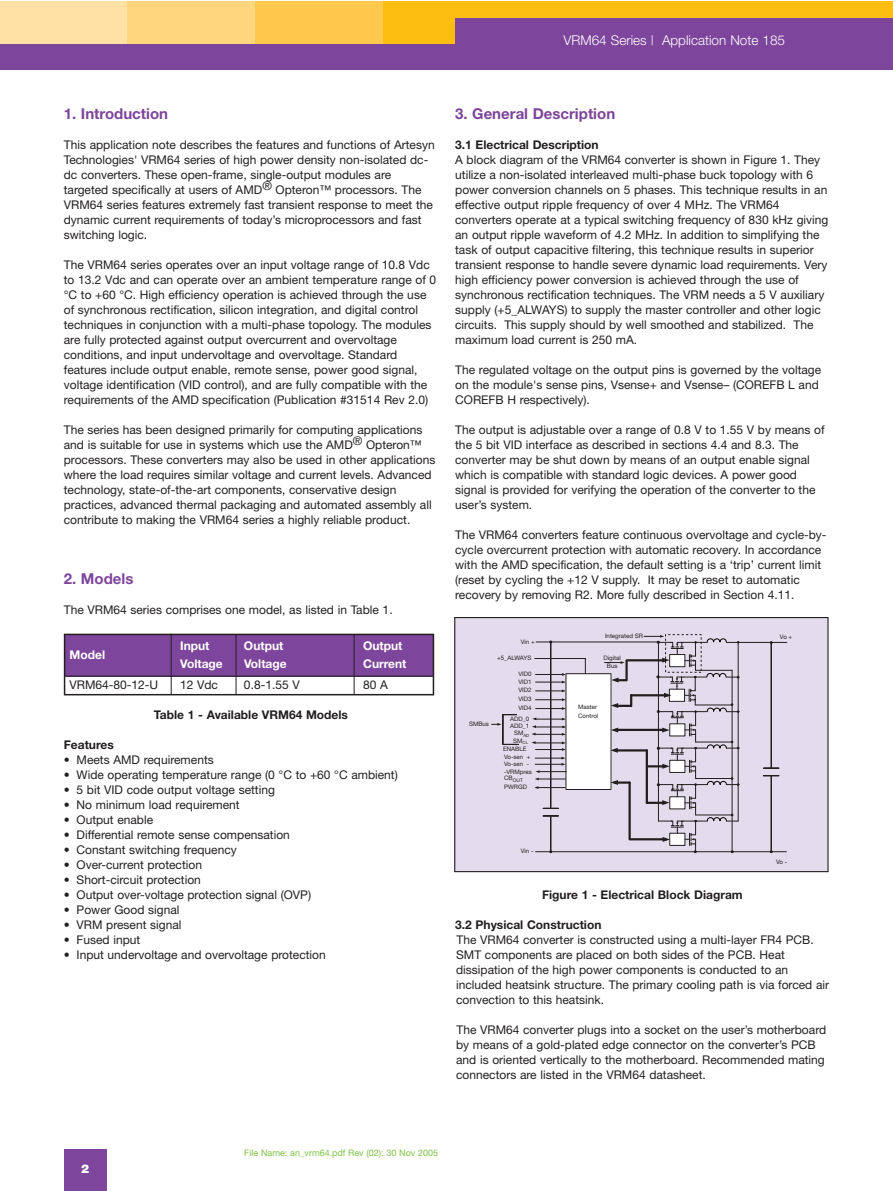
<style>
.page{position:relative;width:893px;height:1191px;background:#fff}
.page>*{position:absolute;margin:0;border:0;box-sizing:border-box;transform-origin:0 0}
.t1{font:700 15px "Helvetica Neue";color:#7d459b}
.t2{font:300 13.5px "Helvetica Neue";color:#fff}
.t3{font:12px/15px "Helvetica Neue";color:#231f20}
.t4{font:700 12px "Helvetica Neue";color:#231f20}
.t5{font:700 12px "Helvetica Neue";color:#fff}
.t6{font:900 12px "Helvetica Neue";color:#fff}
.t7{font:9px "Helvetica Neue";color:#7cc242}
.t8{font:6.15px/7.6px "Helvetica Neue";color:#231f20}
.t9{font:4.95px "Helvetica Neue";color:#231f20}
</style>
<div class="page">
<div style="left:64px;top:635px;width:370px;height:41px;background:#7d459b"></div>
<hr style="left:171px;top:634px;width:1px;height:61px;background:#231f20">
<hr style="left:236px;top:635px;width:1px;height:60px;background:#231f20">
<hr style="left:354px;top:635px;width:1px;height:60px;background:#231f20">
<div style="left:64px;top:1150px;width:42px;height:41px;background:#7d459b"></div>
<div style="left:0;top:2px;width:128px;height:42px;background:#ffe1a5"></div>
<div style="left:128px;top:2px;width:127px;height:42px;background:#ffd67d"></div>
<div style="left:255px;top:2px;width:128px;height:42px;background:#ffc94e"></div>
<div style="left:383px;top:2px;width:509px;height:42px;background:#febe10"></div>
<div style="left:455px;top:19px;width:437px;height:25px;background:#7d459b"></div>
<div style="left:0;top:44px;width:892px;height:26px;background:#7d459b"></div>
<div style="left:455px;top:618px;width:373px;height:254px;background:#e4dcec"></div>
<div style="left:454px;top:617px;width:374px;height:255px;border:1px solid #231f20"></div>
<div style="left:665px;top:634px;width:36px;height:39px;border:1px dashed #231f20"></div>
<svg style="left:491px;top:714px;width:27px;height:31px"></svg>
<svg style="left:531px;top:635px;width:256px;height:219px"></svg>
<hr style="left:65px;top:676px;width:367px;height:1px;background:#231f20">
<div style="left:64px;top:634px;width:370px;height:61px;border:2px solid #231f20"></div>
<p class="t2" style="left:563px;top:35px;width:223px">VRM64 Series | Application Note 185</p>
<p class="t1" style="left:64px;top:108px;width:106px">1. Introduction</p>
<p class="t3" style="left:64px;top:138px;width:372px">This application note describes the features and functions of Artesyn Technologies' VRM64 series of high power density non-isolated dc&shy;dc converters. These open-frame, single-output modules are targeted specifically at users of AMD® Opteron™ processors. The VRM64 series features extremely fast transient response to meet the dynamic current requirements of today’s microprocessors and fast switching logic.</p>
<p class="t3" style="left:64px;top:258px;width:374px">The VRM64 series operates over an input voltage range of 10.8 Vdc to 13.2 Vdc and can operate over an ambient temperature range of 0 °C to +60 °C. High efficiency operation is achieved through the use of synchronous rectification, silicon integration, and digital control techniques in conjunction with a multi-phase topology. The modules are fully protected against output overcurrent and overvoltage conditions, and input undervoltage and overvoltage. Standard features include output enable, remote sense, power good signal, voltage identification (VID control), and are fully compatible with the requirements of the AMD specification (Publication #31514 Rev 2.0)</p>
<p class="t3" style="left:64px;top:423px;width:373px">The series has been designed primarily for computing applications and is suitable for use in systems which use the AMD® Opteron™ processors. These converters may also be used in other applications where the load requires similar voltage and current levels. Advanced technology, state-of-the-art components, conservative design practices, advanced thermal packaging and automated assembly all contribute to making the VRM64 series a highly reliable product.</p>
<p class="t1" style="left:64px;top:573px;width:71px">2. Models</p>
<p class="t3" style="left:64px;top:603px;width:330px">The VRM64 series comprises one model, as listed in Table 1.</p>
<p class="t5" style="left:70px;top:650px;width:37px">Model</p>
<p class="t5" style="left:180px;top:641px;width:31px">Input</p>
<p class="t5" style="left:244px;top:641px;width:41px">Output</p>
<p class="t5" style="left:363px;top:641px;width:41px">Output</p>
<p class="t5" style="left:180px;top:659px;width:44px">Voltage</p>
<p class="t5" style="left:244px;top:659px;width:44px">Voltage</p>
<p class="t5" style="left:363px;top:659px;width:45px">Current</p>
<p class="t3" style="left:70px;top:678px;width:90px">VRM64-80-12-U</p>
<p class="t3" style="left:180px;top:678px;width:39px">12 Vdc</p>
<p class="t3" style="left:244px;top:678px;width:57px">0.8-1.55 V</p>
<p class="t3" style="left:363px;top:678px;width:26px">80 A</p>
<p class="t4" style="left:154px;top:710px;width:196px">Table 1 - Available VRM64 Models</p>
<p class="t4" style="left:64px;top:740px;width:51px">Features</p>
<p class="t3" style="left:64px;top:753px;width:151px">• Meets AMD requirements</p>
<p class="t3" style="left:64px;top:768px;width:335px">• Wide operating temperature range (0 °C to +60 °C ambient)</p>
<p class="t3" style="left:64px;top:783px;width:212px">• 5 bit VID code output voltage setting</p>
<p class="t3" style="left:64px;top:798px;width:177px">• No minimum load requirement</p>
<p class="t3" style="left:64px;top:813px;width:91px">• Output enable</p>
<p class="t3" style="left:64px;top:828px;width:227px">• Differential remote sense compensation</p>
<p class="t3" style="left:64px;top:843px;width:174px">• Constant switching frequency</p>
<p class="t3" style="left:64px;top:858px;width:140px">• Over-current protection</p>
<p class="t3" style="left:64px;top:873px;width:139px">• Short-circuit protection</p>
<p class="t3" style="left:64px;top:888px;width:249px">• Output over-voltage protection signal (OVP)</p>
<p class="t3" style="left:64px;top:903px;width:117px">• Power Good signal</p>
<p class="t3" style="left:64px;top:918px;width:119px">• VRM present signal</p>
<p class="t3" style="left:64px;top:933px;width:78px">• Fused input</p>
<p class="t3" style="left:64px;top:948px;width:263px">• Input undervoltage and overvoltage protection</p>
<p class="t1" style="left:455px;top:108px;width:161px">3. General Description</p>
<p class="t4" style="left:455px;top:140px;width:145px">3.1 Electrical Description</p>
<p class="t3" style="left:455px;top:153px;width:375px">A block diagram of the VRM64 converter is shown in Figure 1. They utilize a non-isolated interleaved multi-phase buck topology with 6 power conversion channels on 5 phases. This technique results in an effective output ripple frequency of over 4 MHz. The VRM64 converters operate at a typical switching frequency of 830 kHz giving an output ripple waveform of 4.2 MHz. In addition to simplifying the task of output capacitive filtering, this technique results in superior transient response to handle severe dynamic load requirements. Very high efficiency power conversion is achieved through the use of synchronous rectification techniques. The VRM needs a 5 V auxiliary supply (+5_ALWAYS) to supply the master controller and other logic circuits. This supply should by well smoothed and stabilized. The maximum load current is 250 mA.</p>
<p class="t3" style="left:455px;top:363px;width:367px">The regulated voltage on the output pins is governed by the voltage on the module's sense pins, Vsense+ and Vsense– (COREFB L and<br>COREFB H respectively).</p>
<p class="t3" style="left:455px;top:423px;width:371px">The output is adjustable over a range of 0.8 V to 1.55 V by means of the 5 bit VID interface as described in sections 4.4 and 8.3. The converter may be shut down by means of an output enable signal which is compatible with standard logic devices. A power good signal is provided for verifying the operation of the converter to the user’s system.</p>
<p class="t3" style="left:455px;top:528px;width:373px">The VRM64 converters feature continuous overvoltage and cycle-by&shy;cycle overcurrent protection with automatic recovery. In accordance with the AMD specification, the default setting is a ‘trip’ current limit (reset by cycling the +12 V supply. It may be reset to automatic recovery by removing R2. More fully described in Section 4.11.</p>
<p class="t8" style="left:469px;top:721px;width:21px">SMBus</p>
<p class="t8" style="left:521px;top:639px;width:15px">Vin +</p>
<p class="t8" style="left:605px;top:633px;width:39px">Integrated SR</p>
<p class="t8" style="left:497px;top:655px;width:36px">+5_ALWAYS</p>
<p class="t8" style="left:603px;top:654px;width:19px;line-height:8.6px;text-align:center">Digital<br>Bus</p>
<p class="t8" style="left:518px;top:671px;width:15px">VID0<br>VID1</p>
<p class="t8" style="left:518px;top:686px;width:15px;line-height:8.9px;text-align:justify">VID2<br>VID3<br>VID4</p>
<p class="t8" style="left:503px;top:746px;width:25px">ENABLE</p>
<p class="t8" style="left:510px;top:715px;width:21px">ADD_0</p>
<p class="t8" style="left:514px;top:730px;width:17px">SM<sub>AD</sub></p>
<p class="t8" style="left:510px;top:723px;width:21px">ADD_1</p>
<p class="t8" style="left:513px;top:737px;width:16px">SM<sub>CL</sub></p>
<p class="t8" style="left:504px;top:753px;width:28px">Vo-sen +<br>Vo-sen -</p>
<p class="t8" style="left:504px;top:784px;width:24px">PWRGD</p>
<p class="t8" style="left:504px;top:768px;width:29px">-VRMpres</p>
<p class="t9" style="left:504px;top:778px;width:20px"><sup>CB</sup>OUT</p>
<p class="t8" style="left:578px;top:702px;width:22px;line-height:9.8px">Master<br>Control</p>
<p class="t8" style="left:521px;top:848px;width:14px">Vin -</p>
<p class="t8" style="left:780px;top:633px;width:14px">Vo +</p>
<p class="t8" style="left:776px;top:858px;width:13px">Vo -</p>
<p class="t4" style="left:542px;top:890px;width:202px">Figure 1 - Electrical Block Diagram</p>
<p class="t4" style="left:455px;top:920px;width:148px">3.2 Physical Construction</p>
<p class="t3" style="left:456px;top:933px;width:374px">The VRM64 converter is constructed using a multi-layer FR4 PCB.<br>SMT components are placed on both sides of the PCB. Heat dissipation of the high power components is conducted to an included heatsink structure. The primary cooling path is via forced air convection to this heatsink.</p>
<p class="t3" style="left:456px;top:1023px;width:371px">The VRM64 converter plugs into a socket on the user’s motherboard by means of a gold-plated edge connector on the converter’s PCB and is oriented vertically to the motherboard. Recommended mating connectors are listed in the VRM64 datasheet.</p>
<p class="t6" style="left:81px;top:1164px;width:10px">2</p>
<p class="t7" style="left:244px;top:1150px;width:195px">File Name: an_vrm64.pdf Rev (02): 30 Nov 2005</p>
</div>
